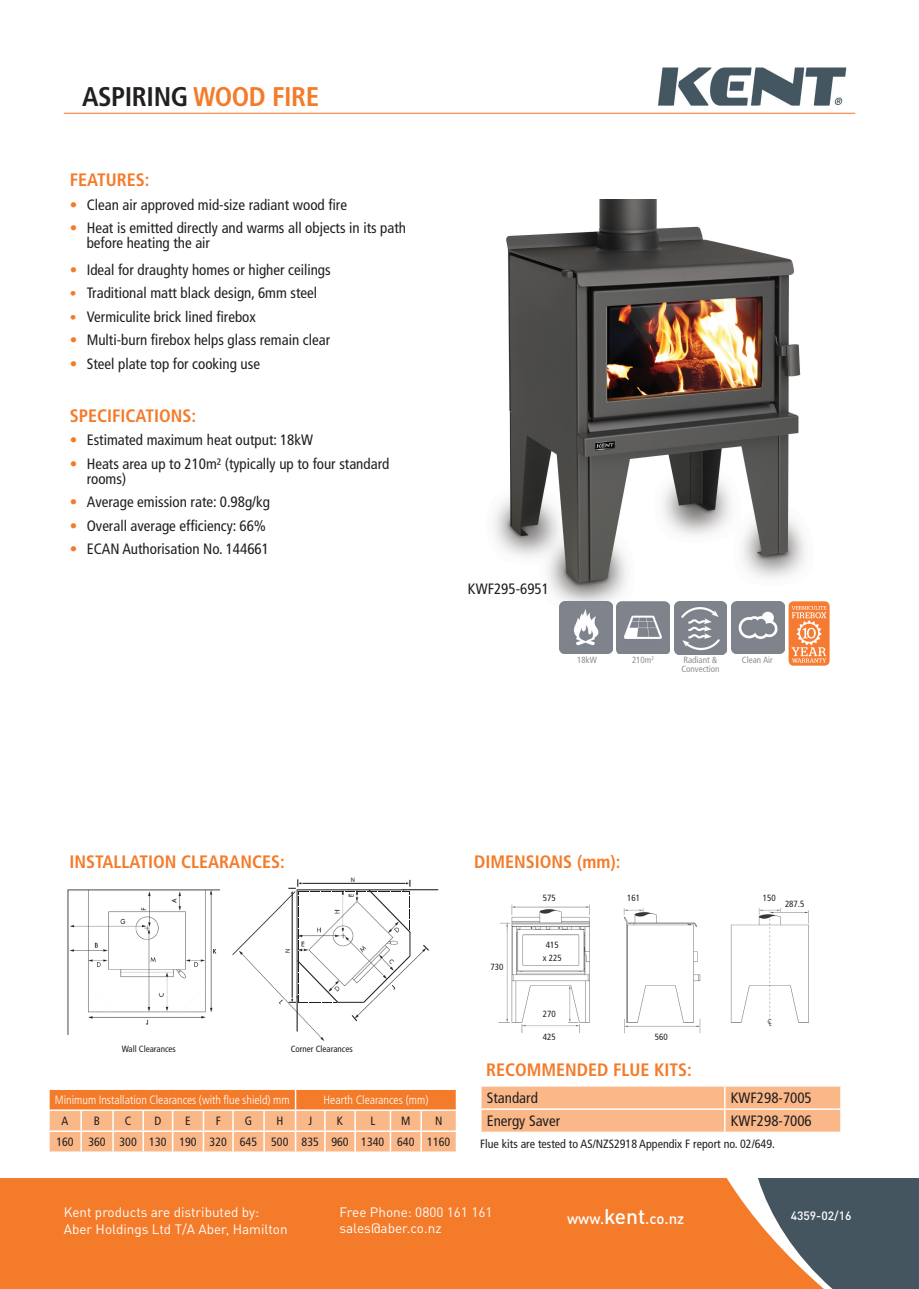
<style>
.page{position:relative;width:919px;height:1289px;background:#fff}
.page>*{position:absolute;margin:0;border:0;box-sizing:border-box;transform-origin:0 0}
.t1{font:700 condensed 27px "Frutiger LT Std";letter-spacing:-.015em;color:#231f20}
.t2{font:700 condensed 18px "Frutiger LT Std";color:#f47b2a}
.t3{font:condensed 15px/15px "Frutiger LT Std";color:#231f20}
.t4{font:500 15px "DINOT";color:#fff}
.t5{font:13.5px/16.2px "DINOT";color:#fff}
.t6{font:condensed 12px/21px "Frutiger LT Std";color:#231f20}
.t7{font:300 condensed 12px "Frutiger LT Std";color:#fff}
.t8{font:500 12px "DINOT";color:#fff}
.t9{font:condensed 9px/13px "Frutiger LT Std";color:#231f20;text-align:center}
.t10{font:condensed 9px "Frutiger LT Std";color:#90908f}
.t11{font:6.45px "Myriad Pro";color:#231f20}
.s1{color:#f47b2a}
.s2{font-size:13.5px;color:#f47b2a}
.s3{font-size:21px}
</style>
<div class="page">
<div style="left:824px;top:1178px;width:94px;height:110px;background:#45555f"></div>
<div style="left:0;top:1178px;width:824px;height:110px;background:#f47b2a"></div>
<hr style="left:64px;top:113px;width:791px;height:1px;background:#f47b2a">
<img style="left:658px;top:67px;width:189px;height:39px">
<img style="left:494px;top:199px;width:311px;height:413px">
<div style="left:788px;top:601px;width:41px;height:64px;background:#f47b31;border-radius:5px"></div>
<svg style="left:791px;top:606px;width:35px;height:56px"></svg>
<img style="left:498px;top:904px;width:311px;height:130px">
<svg style="left:49px;top:1089px;width:407px;height:63px;background:#f8ac76"></svg>
<hr style="left:455px;top:1089px;width:2px;height:20px;background:#fff">
<hr style="left:48px;top:1109px;width:33px;height:1px;background:#fff">
<hr style="left:81px;top:1109px;width:32px;height:1px;background:#fff">
<hr style="left:113px;top:1109px;width:30px;height:1px;background:#fff">
<hr style="left:143px;top:1109px;width:30px;height:1px;background:#fff">
<hr style="left:173px;top:1109px;width:30px;height:1px;background:#fff">
<hr style="left:203px;top:1109px;width:30px;height:1px;background:#fff">
<hr style="left:233px;top:1109px;width:31px;height:1px;background:#fff">
<hr style="left:264px;top:1109px;width:31px;height:1px;background:#fff">
<hr style="left:295px;top:1109px;width:30px;height:1px;background:#fff">
<hr style="left:325px;top:1109px;width:30px;height:1px;background:#fff">
<hr style="left:355px;top:1109px;width:35px;height:1px;background:#fff">
<hr style="left:390px;top:1109px;width:31px;height:1px;background:#fff">
<hr style="left:421px;top:1109px;width:36px;height:1px;background:#fff">
<img style="left:731px;top:601px;width:53px;height:53px">
<img style="left:617px;top:601px;width:52px;height:53px">
<img style="left:559px;top:601px;width:53px;height:53px">
<img style="left:674px;top:601px;width:52px;height:53px">
<img style="left:67px;top:889px;width:153px;height:146px">
<img style="left:232px;top:880px;width:207px;height:161px">
<hr style="left:296px;top:996px;width:1px;height:35px;background:#231f20">
<hr style="left:403px;top:889px;width:35px;height:1px;background:#231f20">
<svg style="left:351px;top:1014px;width:6px;height:7px"></svg>
<svg style="left:423px;top:944px;width:6px;height:7px"></svg>
<svg style="left:288px;top:879px;width:122px;height:124px"></svg>
<svg style="left:481px;top:1086px;width:360px;height:45px;background:#fabc8f"></svg>
<h1 class="t1" style="left:82px;top:81px;width:239px">ASPIRING <span class="s1">WOOD FIRE</span></h1>
<p class="t2" style="left:70px;top:169px;width:81px">FEATURES:</p>
<p class="t3" style="left:70px;top:197px;width:279px"><span class="s1">•</span> Clean air approved mid-size radiant wood fire</p>
<p class="t3" style="left:87px;top:221px;width:321px;text-indent:-17px"><span class="s1">•</span> Heat is emitted directly and warms all objects in its path before heating the air</p>
<p class="t3" style="left:70px;top:262px;width:262px"><span class="s1">•</span> Ideal for draughty homes or higher ceilings</p>
<p class="t3" style="left:70px;top:286px;width:249px"><span class="s2">•</span> Traditional matt black design, 6mm steel</p>
<p class="t3" style="left:70px;top:309px;width:188px"><span class="s2">•</span> Vermiculite brick lined firebox</p>
<p class="t3" style="left:70px;top:333px;width:262px"><span class="s1">•</span> Multi-burn firebox helps glass remain clear</p>
<p class="t3" style="left:70px;top:356px;width:192px"><span class="s1">•</span> Steel plate top for cooking use</p>
<p class="t2" style="left:70px;top:405px;width:128px">SPECIFICATIONS:</p>
<p class="t3" style="left:70px;top:433px;width:245px"><span class="s1">•</span> Estimated maximum heat output: 18kW</p>
<p class="t3" style="left:87px;top:456px;width:304px;text-indent:-17px"><span class="s1">•</span> Heats area up to 210m² (typically up to four standard rooms)</p>
<p class="t3" style="left:70px;top:495px;width:202px"><span class="s1">•</span> Average emission rate: 0.98g/kg</p>
<p class="t3" style="left:70px;top:518px;width:198px"><span class="s1">•</span> Overall average efficiency: 66%</p>
<p class="t3" style="left:70px;top:542px;width:201px"><span class="s1">•</span> ECAN Authorisation No. 144661</p>
<p class="t3" style="left:468px;top:581px;width:82px">KWF295-6951</p>
<p class="t10" style="left:577px;top:654px;width:21px">18kW</p>
<p class="t10" style="left:632px;top:654px;width:23px">210m<sup>2</sup></p>
<p class="t10" style="left:683px;top:654px;width:35px">Radiant &amp;</p>
<p class="t10" style="left:742px;top:654px;width:32px">Clean Air</p>
<p class="t10" style="left:681px;top:663px;width:40px">Convection</p>
<p class="t2" style="left:70px;top:851px;width:216px">INSTALLATION CLEARANCES:</p>
<p class="t2" style="left:474px;top:851px;width:148px">DIMENSIONS (mm):</p>
<p class="t11" style="left:283px;top:953px;width:6px;rotate:-90deg">N</p>
<p class="t11" style="left:351px;top:876px;width:6px">N</p>
<p class="t9" style="left:122px;top:1042px;width:56px">Wall Clearances</p>
<p class="t9" style="left:290px;top:1042px;width:63px">Corner Clearances</p>
<p class="t7" style="left:55px;top:1093px;width:236px">Minimum Installation Clearances (with flue shield) mm</p>
<p class="t7" style="left:323px;top:1093px;width:106px">Hearth Clearances (mm)</p>
<p class="t6" style="left:62px;top:1110px;width:8px">A</p>
<p class="t6" style="left:94px;top:1110px;width:8px">B</p>
<p class="t6" style="left:125px;top:1110px;width:8px">C</p>
<p class="t6" style="left:154px;top:1110px;width:8px">D</p>
<p class="t6" style="left:185px;top:1110px;width:7px">E</p>
<p class="t6" style="left:216px;top:1110px;width:7px">F</p>
<p class="t6" style="left:245px;top:1110px;width:9px">G</p>
<p class="t6" style="left:276px;top:1110px;width:8px">H</p>
<p class="t6" style="left:308px;top:1110px;width:5px">J</p>
<p class="t6" style="left:337px;top:1110px;width:8px">K</p>
<p class="t6" style="left:370px;top:1110px;width:6px">L</p>
<p class="t6" style="left:401px;top:1110px;width:11px">M</p>
<p class="t6" style="left:56px;top:1110px;width:395px;text-indent:379px">N<br>160 360 300 130 190 320 645 500 835 960 1340 640 1160</p>
<p class="t9" style="left:490px;top:960px;width:14px">730</p>
<p class="t9" style="left:543px;top:890px;width:14px">575</p>
<p class="t9" style="left:543px;top:938px;width:20px">415 x 225</p>
<p class="t9" style="left:543px;top:1007px;width:14px">270</p>
<p class="t9" style="left:543px;top:1030px;width:14px">425</p>
<p class="t9" style="left:627px;top:890px;width:14px">161</p>
<p class="t9" style="left:655px;top:1030px;width:14px">560</p>
<p class="t9" style="left:762px;top:890px;width:14px">150</p>
<p class="t9" style="left:785px;top:897px;width:21px">287.5</p>
<p class="t2" style="left:486px;top:1059px;width:207px">RECOMMENDED FLUE KITS:</p>
<p class="t3" style="left:487px;top:1090px;width:53px">Standard</p>
<p class="t3" style="left:730px;top:1090px;width:82px">KWF298-7005</p>
<p class="t3" style="left:487px;top:1113px;width:75px">Energy Saver</p>
<p class="t3" style="left:730px;top:1113px;width:82px">KWF298-7006</p>
<p class="t6" style="left:480px;top:1133px;width:296px">Flue kits are tested to AS/NZS2918 Appendix F report no. 02/649.</p>
<p class="t5" style="left:64px;top:1204px;width:225px">Kent products are distributed by:<br>Aber Holdings Ltd T/A Aber, Hamilton</p>
<p class="t5" style="left:339px;top:1203px;width:154px">Free Phone: 0800 161 161 sales@aber.co.nz</p>
<p class="t4" style="left:567px;top:1208px;width:119px">www.<span class="s3">kent</span>.co.nz</p>
<p class="t8" style="left:790px;top:1208px;width:62px">4359-02/16</p>
</div>
